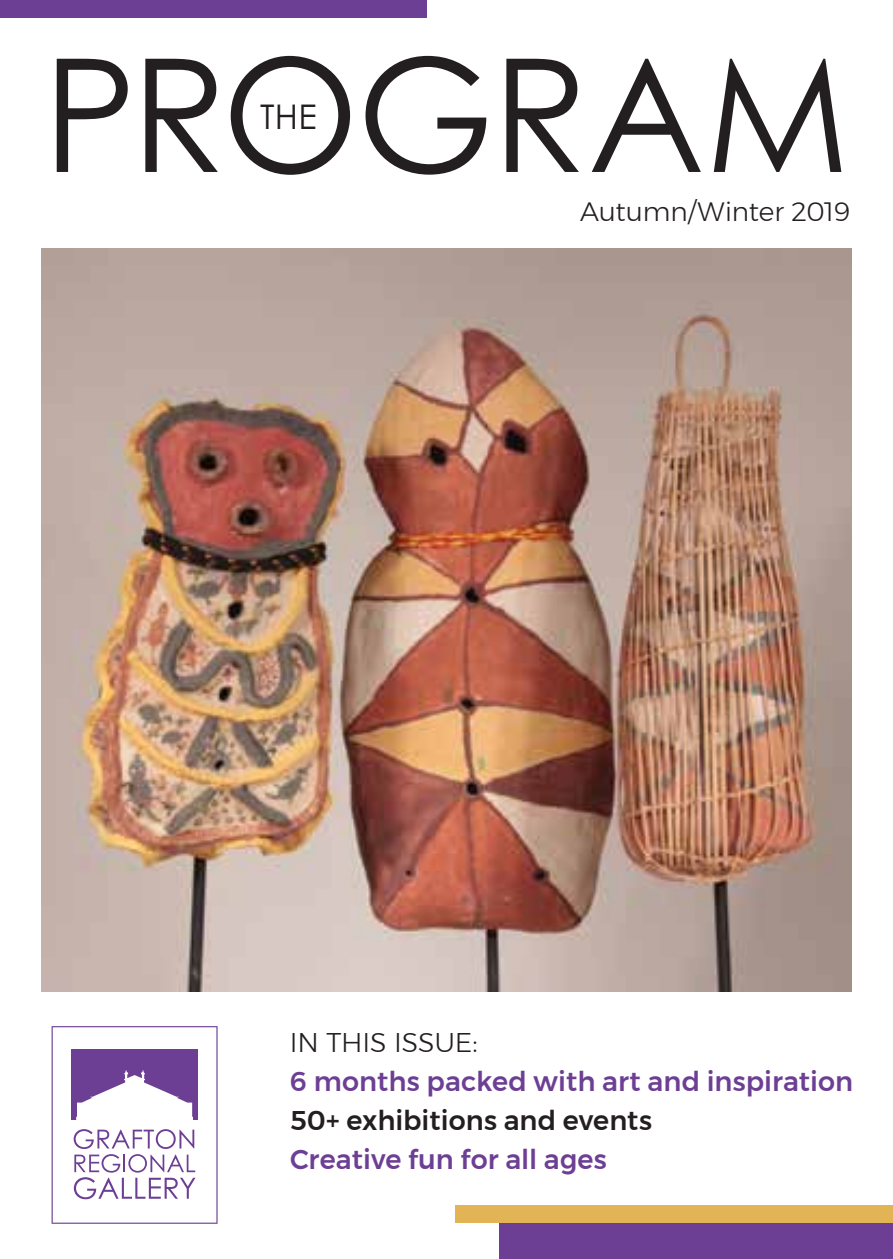
<style>
.page{position:relative;width:893px;height:1259px;background:#fff}
.page>*{position:absolute;margin:0;border:0;box-sizing:border-box;transform-origin:0 0}
.t1{font:157.5px "Century Gothic Pro Cyr";letter-spacing:-.015em;color:#231f20}
.t2{font:33.9px "Century Gothic Pro Cyr";color:#231f20}
.t3{font:500 27px "Montserrat";letter-spacing:.005em;color:#6d3f94}
.t4{font:500 27px "Montserrat";color:#231f20}
.t5{font:300 27px "Montserrat";letter-spacing:-.005em;color:#231f20}
.t6{font:300 26.4px "Montserrat";letter-spacing:-.01em;color:#231f20}
</style>
<div class="page">
<img style="left:42px;top:249px;width:809px;height:743px">
<svg style="left:52px;top:1026px;width:166px;height:197px"></svg>
<div style="left:0;top:0;width:427px;height:17px;background:#6d3f94"></div>
<div style="left:500px;top:1222px;width:393px;height:37px;background:#6d3f94"></div>
<div style="left:455px;top:1204px;width:438px;height:18px;background:#e2b456"></div>
<h1 class="t1" style="left:43px;top:19px;width:808px">PROGRAM</h1>
<p class="t2" style="left:260px;top:96px;width:58px">THE</p>
<p class="t6" style="left:580px;top:192px;width:272px">Autumn/Winter 2019</p>
<p class="t5" style="left:290px;top:1022px;width:189px">IN THIS ISSUE:</p>
<p class="t3" style="left:290px;top:1060px;width:565px">6 months packed with art and inspiration</p>
<p class="t4" style="left:290px;top:1099px;width:363px">50+ exhibitions and events</p>
<p class="t3" style="left:290px;top:1138px;width:318px">Creative fun for all ages</p>
</div>
